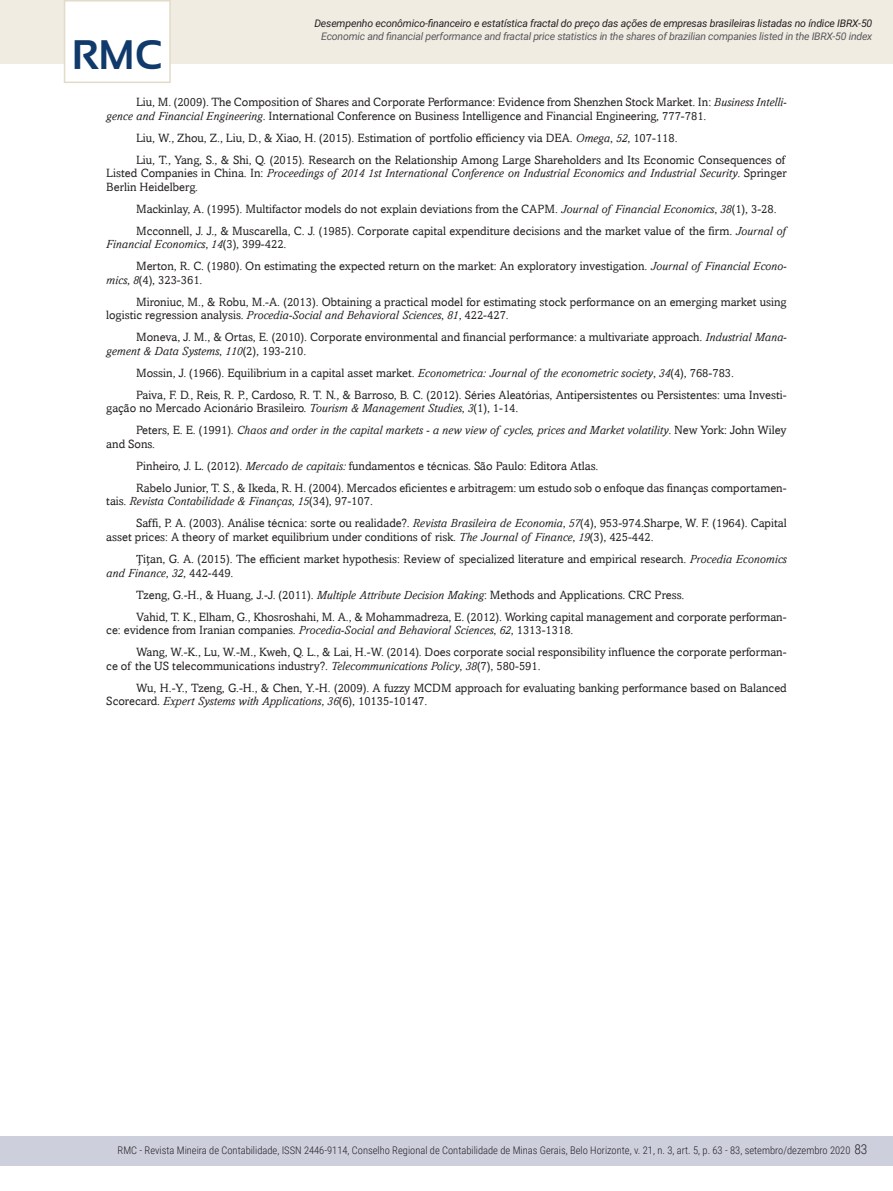
<style>
.page{position:relative;width:893px;height:1191px;background:#fff}
.page>*{position:absolute;margin:0;border:0;box-sizing:border-box;transform-origin:0 0}
.t1{font:700 41.25px "Sansation";color:#103a6b}
.t2{font:300 13.5px "Roboto Condensed";color:#231f20}
.referencias{font:12px/13.5px "Amasis";color:#231f20}
.referencias-2{font:italic 12px/13.5px "Amasis";color:#231f20}
.t3{font:300 10.5px "Roboto Condensed";color:#231f20}
.t4{font:italic 10.5px "Roboto";letter-spacing:-.02em;color:#57585a}
.t5{font:italic 10.5px "Roboto";letter-spacing:-.015em;color:#231f20}
.s1{font-style:italic}
.s2{font-style:normal}
.s3{font-family:"Cambria Math"}
</style>
<div class="page">
<div style="left:0;top:1135px;width:893px;height:30px;background:#cecfdd"></div>
<div style="left:0;top:0;width:893px;height:64px;background:#f1ece2"></div>
<div style="left:64px;top:0;width:107px;height:83px;background:#fff;border:2px solid #e3dbc9"></div>
<p class="t5" style="left:314px;top:16px;width:560px">Desempenho econômico-financeiro e estatística fractal do preço das ações de empresas brasileiras listadas no índice IBRX-50</p>
<p class="t4" style="left:321px;top:29px;width:553px">Economic and financial performance and fractal price statistics in the shares of brazilian companies listed in the IBRX-50 index</p>
<h1 class="t1" style="left:72px;top:32px;width:92px">RMC</h1>
<p class="referencias" style="left:106px;top:95px;width:682px;text-indent:30px">Liu, M. (2009). The Composition of Shares and Corporate Performance: Evidence from Shenzhen Stock Market. In: <span class="s1">Business Intelli&shy;gence and Financial Engineering</span>. International Conference on Business Intelligence and Financial Engineering, 777-781.</p>
<p class="referencias" style="left:136px;top:131px;width:543px">Liu, W., Zhou, Z., Liu, D., &amp; Xiao, H. (2015). Estimation of portfolio efficiency via DEA. <span class="s1">Omega</span>, <span class="s1">52</span>, 107-118.</p>
<p class="referencias" style="left:106px;top:153px;width:682px;text-indent:30px">Liu, T., Yang, S., &amp; Shi, Q. (2015). Research on the Relationship Among Large Shareholders and Its Economic Consequences of<br>Listed Companies in China. In: <span class="s1">Proceedings of 2014 1st International Conference on Industrial Economics and Industrial Security</span>. Springer<br>Berlin Heidelberg.</p>
<p class="referencias" style="left:136px;top:202px;width:642px">Mackinlay, A. (1995). Multifactor models do not explain deviations from the CAPM. <span class="s1">Journal of Financial Economics</span>, <span class="s1">38</span>(1), 3-28.</p>
<p class="referencias" style="left:106px;top:224px;width:681px;text-indent:30px">Mcconnell, J. J., &amp; Muscarella, C. J. (1985). Corporate capital expenditure decisions and the market value of the firm. <span class="s1">Journal of<br>Financial Economics</span>, <span class="s1">14</span>(3), 399-422.</p>
<p class="referencias" style="left:106px;top:259px;width:682px;text-indent:30px">Merton, R. C. (1980). On estimating the expected return on the market: An exploratory investigation. <span class="s1">Journal of Financial Econo&shy;mics</span>, <span class="s1">8</span>(4), 323-361.</p>
<p class="referencias" style="left:106px;top:295px;width:682px;text-indent:30px">Mironiuc, M., &amp; Robu, M.-A. (2013). Obtaining a practical model for estimating stock performance on an emerging market using logistic regression analysis. <span class="s1">Procedia-Social and Behavioral Sciences</span>, <span class="s1">81</span>, 422-427.</p>
<p class="referencias" style="left:106px;top:330px;width:682px;text-indent:30px">Moneva, J. M., &amp; Ortas, E. (2010). Corporate environmental and financial performance: a multivariate approach. <span class="s1">Industrial Mana&shy;gement &amp; Data Systems</span>, <span class="s1">110</span>(2), 193-210.</p>
<p class="referencias" style="left:136px;top:366px;width:599px">Mossin, J. (1966). Equilibrium in a capital asset market. <span class="s1">Econometrica: Journal of the econometric society</span>, <span class="s1">34</span>(4), 768-783.</p>
<p class="referencias" style="left:106px;top:388px;width:682px;text-indent:30px">Paiva, F. D., Reis, R. P., Cardoso, R. T. N., &amp; Barroso, B. C. (2012). Séries Aleatórias, Antipersistentes ou Persistentes: uma Investi&shy;gação no Mercado Acionário Brasileiro. <span class="s1">Tourism &amp; Management Studies</span>, <span class="s1">3</span>(1), 1-14.</p>
<p class="referencias-2" style="left:106px;top:423px;width:682px;text-indent:30px"><span class="s2">Peters, E. E. (1991).</span> Chaos and order in the capital markets - a new view of cycles, prices and Market volatility<span class="s2">. New York: John Wiley and Sons.</span></p>
<p class="referencias" style="left:136px;top:459px;width:464px">Pinheiro, J. L. (2012). <span class="s1">Mercado de capitais:</span> fundamentos e técnicas. São Paulo: Editora Atlas.</p>
<p class="referencias" style="left:106px;top:481px;width:682px;text-indent:30px">Rabelo Junior, T. S., &amp; Ikeda, R. H. (2004). Mercados eficientes e arbitragem: um estudo sob o enfoque das finanças comportamen&shy;tais. <span class="s1">Revista Contabilidade &amp; Finanças</span>, <span class="s1">15</span>(34), 97-107.</p>
<p class="referencias" style="left:106px;top:516px;width:682px;text-indent:30px">Saffi, P. A. (2003). Análise técnica: sorte ou realidade?. <span class="s1">Revista Brasileira de Economia</span>, <span class="s1">57</span>(4), 953-974.Sharpe, W. F. (1964). Capital asset prices: A theory of market equilibrium under conditions of risk. <span class="s1">The Journal of Finance</span>, <span class="s1">19</span>(3), 425-442.</p>
<p class="referencias" style="left:106px;top:552px;width:682px;text-indent:30px"><span class="s3">Ţ</span>i<span class="s3">ţ</span>an, G. A. (2015). The efficient market hypothesis: Review of specialized literature and empirical research. <span class="s1">Procedia Economics and Finance</span>, <span class="s1">32</span>, 442-449.</p>
<p class="referencias" style="left:136px;top:587px;width:550px">Tzeng, G.-H., &amp; Huang, J.-J. (2011). <span class="s1">Multiple Attribute Decision Making</span>: Methods and Applications. CRC Press.</p>
<p class="referencias" style="left:106px;top:609px;width:682px;text-indent:30px">Vahid, T. K., Elham, G., Khosroshahi, M. A., &amp; Mohammadreza, E. (2012). Working capital management and corporate performan&shy;ce: evidence from Iranian companies. <span class="s1">Procedia-Social and Behavioral Sciences</span>, <span class="s1">62</span>, 1313-1318.</p>
<p class="referencias" style="left:106px;top:645px;width:682px;text-indent:30px">Wang, W.-K., Lu, W.-M., Kweh, Q. L., &amp; Lai, H.-W. (2014). Does corporate social responsibility influence the corporate performan&shy;ce of the US telecommunications industry?. <span class="s1">Telecommunications Policy</span>, <span class="s1">38</span>(7), 580-591.</p>
<p class="referencias" style="left:106px;top:680px;width:682px;text-indent:30px">Wu, H.-Y., Tzeng, G.-H., &amp; Chen, Y.-H. (2009). A fuzzy MCDM approach for evaluating banking performance based on Balanced<br>Scorecard. <span class="s1">Expert Systems with Applications</span>, <span class="s1">36</span>(6), 10135-10147.</p>
<p class="t2" style="left:854px;top:1140px;width:15px">83</p>
<p class="t3" style="left:118px;top:1143px;width:734px">RMC - Revista Mineira de Contabilidade, ISSN 2446-9114, Conselho Regional de Contabilidade de Minas Gerais, Belo Horizonte, v. 21, n. 3, art. 5, p. 63 - 83, setembro/dezembro 2020</p>
</div>
